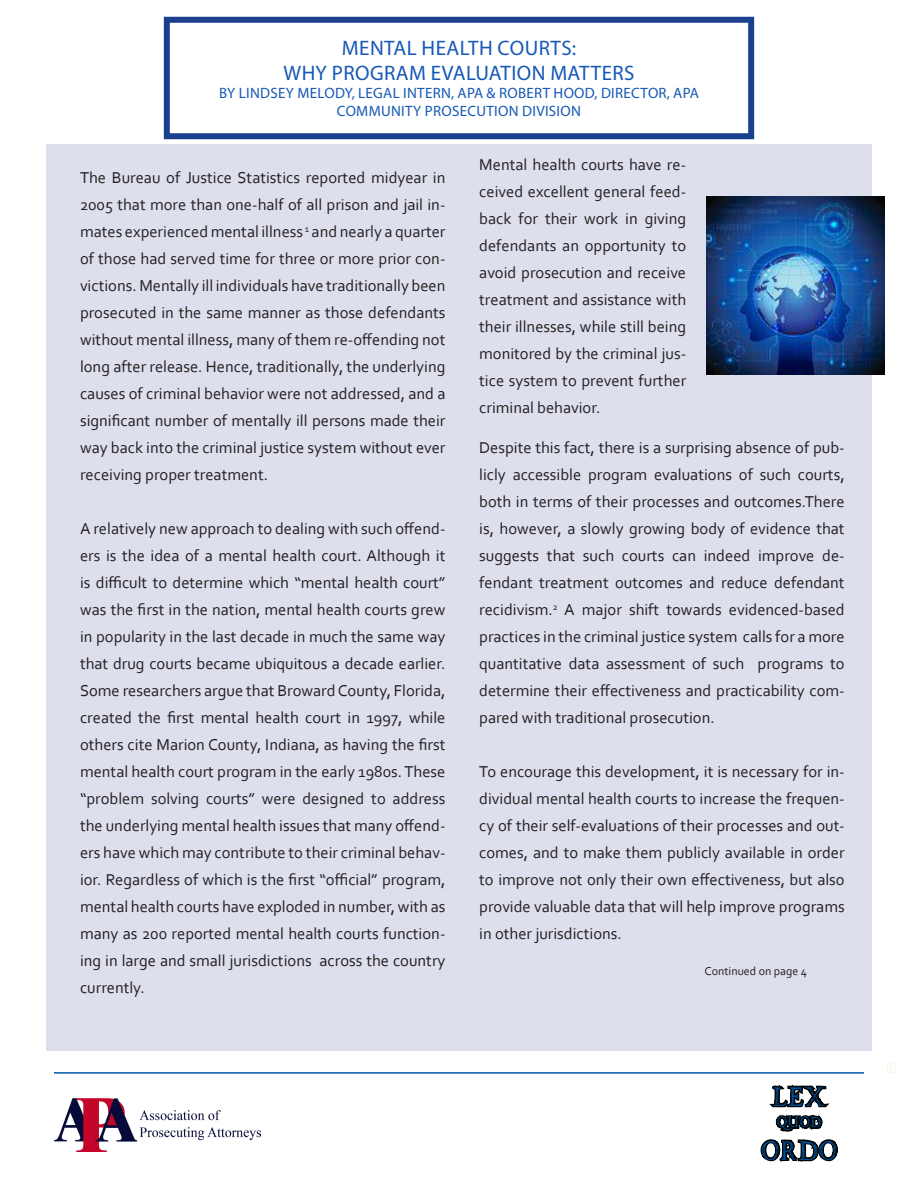
<style>
.page{position:relative;width:918px;height:1188px;background:#fff}
.page>*{position:absolute;margin:0;border:0;box-sizing:border-box;transform-origin:0 0}
.t1{font:27px "SPQR";color:#0155a5}
.t2{font:21px "Myriad Pro";letter-spacing:.02em;color:#1759b7}
.t3{font:16.5px/27px "Corbel";color:#231f20;text-align:justify}
.t4{font:15px "Myriad Pro";letter-spacing:.02em;color:#1759b7}
.t5{font:15px "SPQR";color:#0155a5}
.t6{font:12px "Corbel";color:#231f20}
</style>
<div class="page">
<hr style="left:54px;top:1072px;width:810px;height:2px;background:#0155a5">
<img style="left:54px;top:1099px;width:207px;height:52px">
<svg style="left:758px;top:1050px;width:99px;height:112px"></svg>
<div style="left:46px;top:144px;width:826px;height:906px;background:#dedfed"></div>
<img style="left:706px;top:197px;width:178px;height:177px">
<div style="left:164px;top:17px;width:590px;height:122px;border:6px solid #1b4090"></div>
<p class="t2" style="left:342px;top:35px;width:236px">MENTAL HEALTH COURTS:</p>
<p class="t2" style="left:283px;top:60px;width:353px">WHY PROGRAM EVALUATION MATTERS</p>
<p class="t4" style="left:219px;top:84px;width:481px">BY LINDSEY MELODY, LEGAL INTERN, APA &amp; ROBERT HOOD, DIRECTOR, APA</p>
<p class="t4" style="left:337px;top:102px;width:246px">COMMUNITY PROSECUTION DIVISION</p>
<p class="t3" style="left:80px;top:164px;width:367px">The Bureau of Justice Statistics reported midyear in 2005 that more than one-half of all prison and jail in&shy;mates experienced mental illness <sup>1</sup> and nearly a quarter of those had served time for three or more prior con&shy;victions. Mentally ill individuals have traditionally been prosecuted in the same manner as those defendants without mental illness, many of them re-offending not long after release. Hence, traditionally, the underlying causes of criminal behavior were not addressed, and a significant number of mentally ill persons made their way back into the criminal justice system without ever receiving proper treatment.</p>
<p class="t3" style="left:80px;top:515px;width:367px">A relatively new approach to dealing with such offend&shy;ers is the idea of a mental health court. Although it is difficult to determine which “mental health court” was the first in the nation, mental health courts grew in popularity in the last decade in much the same way that drug courts became ubiquitous a decade earlier.<br>Some researchers argue that Broward County, Florida, created the first mental health court in 1997, while others cite Marion County, Indiana, as having the first mental health court program in the early 1980s. These “problem solving courts” were designed to address the underlying mental health issues that many offend&shy;ers have which may contribute to their criminal behav&shy;ior. Regardless of which is the first “official” program, mental health courts have exploded in number, with as many as 200 reported mental health courts function&shy;ing in large and small jurisdictions across the country currently.</p>
<p class="t3" style="left:479px;top:150px;width:208px">Mental health courts have re&shy;ceived excellent general feed&shy;back for their work in giving defendants an opportunity to avoid prosecution and receive treatment and assistance with their illnesses, while still being monitored by the criminal jus&shy;tice system to prevent further criminal behavior.</p>
<p class="t3" style="left:479px;top:434px;width:367px">Despite this fact, there is a surprising absence of pub&shy;licly accessible program evaluations of such courts, both in terms of their processes and outcomes.There is, however, a slowly growing body of evidence that suggests that such courts can indeed improve de&shy;fendant treatment outcomes and reduce defendant recidivism.<sup>2</sup> A major shift towards evidenced-based practices in the criminal justice system calls for a more quantitative data assessment of such programs to determine their effectiveness and practicability com&shy;pared with traditional prosecution.</p>
<p class="t3" style="left:479px;top:758px;width:367px">To encourage this development, it is necessary for in&shy;dividual mental health courts to increase the frequen&shy;cy of their self-evaluations of their processes and out&shy;comes, and to make them publicly available in order to improve not only their own effectiveness, but also provide valuable data that will help improve programs in other jurisdictions.</p>
<p class="t6" style="left:705px;top:964px;width:104px">Continued on page 4</p>
<p class="t1" style="left:772px;top:1081px;width:56px">LEX</p>
<p class="t5" style="left:777px;top:1114px;width:46px">QUOD</p>
<p class="t1" style="left:761px;top:1135px;width:78px">ORDO</p>
</div>
